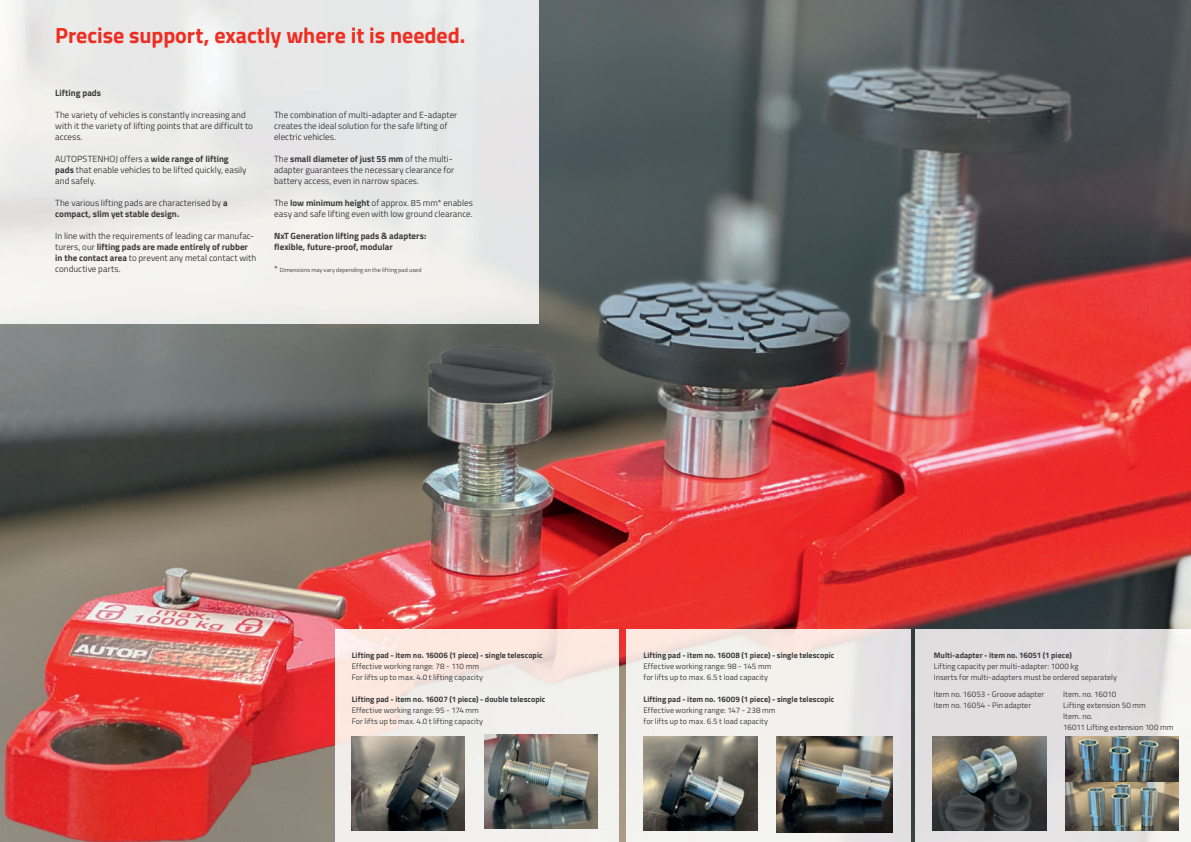
<style>
.page{position:relative;width:1191px;height:842px;background:#fff}
.page>*{position:absolute;margin:0;border:0;box-sizing:border-box;transform-origin:0 0}
.t1{font:700 22px "Titillium Web";letter-spacing:-.005em;color:#ee2e22}
.t2{font:9px/11px "Titillium Web";color:#3e3e3f}
.t3{font:700 9px/11px "Titillium Web";color:#3e3e3f}
.t4{font:8px/11px "Titillium Web";letter-spacing:.005em;color:#3e3e3f}
.t5{font:700 8px "Titillium Web";letter-spacing:.005em;color:#3e3e3f}
.t6{font:6px "Titillium Web";letter-spacing:.015em;color:#3e3e3f}
.s1{font-weight:700}
.s2{font-size:9px}
</style>
<div class="page">
<img style="left:0;top:0;width:1191px;height:842px">
<img style="left:0;top:0;width:539px;height:323px">
<img style="left:626px;top:629px;width:284px;height:213px">
<img style="left:335px;top:629px;width:284px;height:213px">
<img style="left:643px;top:737px;width:114px;height:93px">
<img style="left:776px;top:737px;width:116px;height:96px">
<img style="left:351px;top:737px;width:113px;height:93px">
<img style="left:484px;top:735px;width:113px;height:93px">
<img style="left:916px;top:629px;width:275px;height:213px">
<img style="left:933px;top:737px;width:113px;height:93px">
<img style="left:1065px;top:737px;width:113px;height:46px">
<img style="left:1065px;top:783px;width:113px;height:47px">
<h1 class="t1" style="left:55px;top:18px;width:412px">Precise support, exactly where it is needed.</h1>
<p class="t3" style="left:55px;top:87px;width:47px">Lifting pads</p>
<p class="t2" style="left:55px;top:109px;width:199px">The variety of vehicles is constantly increasing and with it the variety of lifting points that are difficult to access.</p>
<p class="t2" style="left:55px;top:153px;width:193px">AUTOPSTENHOJ offers a <span class="s1">wide range of lifting pads</span> that enable vehicles to be lifted quickly, easily and safely.</p>
<p class="t2" style="left:55px;top:197px;width:174px">The various lifting pads are characterised by <span class="s1">a compact, slim yet stable design.</span></p>
<p class="t2" style="left:55px;top:230px;width:202px">In line with the requirements of leading car manufac&shy;turers, our <span class="s1">lifting pads are made entirely of rubber in the contact area</span> to prevent any metal contact with conductive parts.</p>
<p class="t2" style="left:274px;top:109px;width:185px">The combination of multi-adapter and E-adapter creates the ideal solution for the safe lifting of electric vehicles.</p>
<p class="t2" style="left:274px;top:153px;width:182px">The <span class="s1">small diameter of just 55 mm</span> of the multi&shy;adapter guarantees the necessary clearance for battery access, even in narrow spaces.</p>
<p class="t2" style="left:274px;top:197px;width:200px">The <span class="s1">low minimum height</span> of approx. 85 mm* enables easy and safe lifting even with low ground clearance.</p>
<p class="t3" style="left:274px;top:230px;width:154px">NxT Generation lifting pads &amp; adapters: flexible, future-proof, modular</p>
<p class="t6" style="left:274px;top:266px;width:149px"><span class="s2">*</span> Dimensions may vary depending on the lifting pad used</p>
<p class="t5" style="left:352px;top:649px;width:192px">Lifting pad - item no. 16006 (1 piece) - single telescopic</p>
<p class="t4" style="left:352px;top:661px;width:133px">Effective working range: 78 - 110 mm<br>For lifts up to max. 4.0 t lifting capacity</p>
<p class="t5" style="left:352px;top:693px;width:195px">Lifting pad - item no. 16007 (1 piece) - double telescopic</p>
<p class="t4" style="left:352px;top:705px;width:133px">Effective working range: 95 - 174 mm<br>For lifts up to max. 4.0 t lifting capacity</p>
<p class="t5" style="left:643px;top:649px;width:192px">Lifting pad - item no. 16008 (1 piece) - single telescopic</p>
<p class="t4" style="left:643px;top:661px;width:129px">Effective working range: 98 - 145 mm for lifts up to max. 6.5 t load capacity</p>
<p class="t5" style="left:643px;top:693px;width:192px">Lifting pad - item no. 16009 (1 piece) - single telescopic</p>
<p class="t4" style="left:643px;top:705px;width:133px">Effective working range: 147 - 238 mm for lifts up to max. 6.5 t load capacity</p>
<p class="t5" style="left:933px;top:649px;width:140px">Multi-adapter - item no. 16051 (1 piece)</p>
<p class="t4" style="left:933px;top:660px;width:185px">Lifting capacity per multi-adapter: 1000 kg<br>Inserts for multi-adapters must be ordered separately</p>
<p class="t4" style="left:933px;top:688px;width:112px">Item no. 16053 - Groove adapter<br>Item no. 16054 - Pin adapter</p>
<p class="t4" style="left:1063px;top:688px;width:112px">Item. no. 16010<br>Lifting extension 50 mm<br>Item. no.<br>16011 Lifting extension 100 mm</p>
</div>
